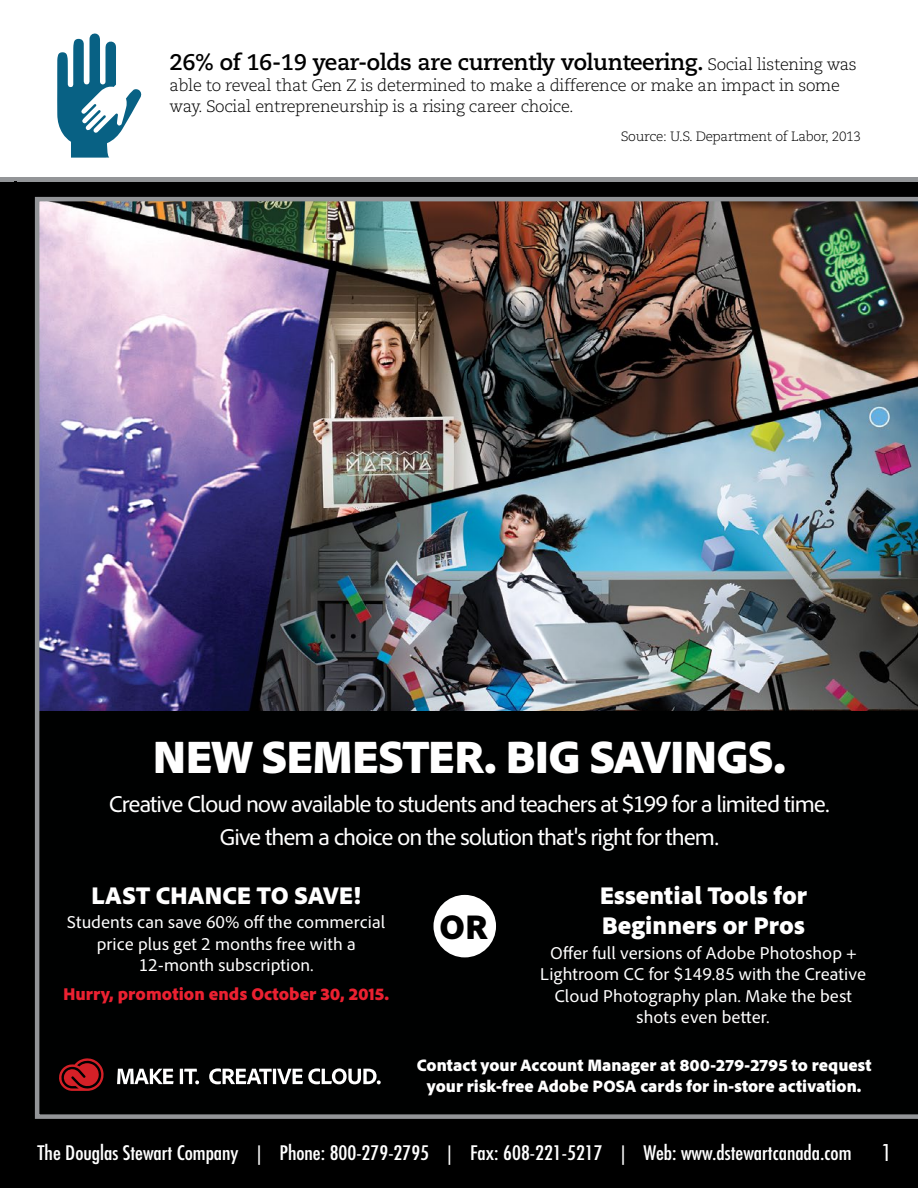
<style>
.page{position:relative;width:918px;height:1188px;background:#fff}
.page>*{position:absolute;margin:0;border:0;box-sizing:border-box;transform-origin:0 0}
.t1{font:900 48px "Adobe Clean";letter-spacing:-.02em;color:#fff}
.t2{font:900 36.15px "Adobe Clean";color:#000}
.t3{font:900 25.5px/30.6px "Adobe Clean";color:#fff}
.t4{font:24px/32.7px "Adobe Clean";letter-spacing:-.045em;color:#fff;text-align:center}
.t5{font:700 22.5px "Caecilia";letter-spacing:-.02em;color:#000}
.t6{font:22.5px "Futura";color:#fff}
.t7{font:condensed 19.5px "Futura";color:#fff;scale:1.11 1}
.t8{font:18px/21.6px "Adobe Clean";color:#fff;text-align:center}
.t9{font:900 18px "Adobe Clean";color:#eb2131}
.t10{font:900 17.55px/21px "Adobe Clean";color:#fff;text-align:center}
.t11{font:300 16.5px/21px "Caecilia";letter-spacing:-.02em;color:#000}
.t12{font:300 13.5px "Caecilia";letter-spacing:-.02em;color:#000}
.s1{font-weight:300;font-size:16.5px}
</style>
<div class="page">
<div style="left:0;top:181px;width:918px;height:1007px;background:#000"></div>
<hr style="left:0;top:177px;width:918px;height:4px;background:#939598">
<img style="left:35px;top:197px;width:883px;height:922px">
<div style="left:434px;top:895px;width:62px;height:62px;background:#fff;border-radius:50%"></div>
<svg style="left:117px;top:1068px;width:264px;height:16px"></svg>
<svg style="left:59px;top:1058px;width:45px;height:33px"></svg>
<svg style="left:57px;top:33px;width:85px;height:125px"></svg>
<p class="t5" style="left:170px;top:48px;width:689px">26% of 16-19 year-olds are currently volunteering. <span class="s1">Social listening was</span></p>
<p class="t11" style="left:170px;top:75px;width:672px">able to reveal that Gen Z is determined to make a difference or make an impact in some way. Social entrepreneurship is a rising career choice.</p>
<p class="t12" style="left:621px;top:129px;width:242px">Source: U.S. Department of Labor, 2013</p>
<h1 class="t1" style="left:153px;top:724px;width:635px">NEW SEMESTER. BIG SAVINGS.</h1>
<h3 class="t4" style="left:109px;top:787px;width:723px">Creative Cloud now available to students and teachers at $199 for a limited time.<br>Give them a choice on the solution that's right for them.</h3>
<h3 class="t3" style="left:91px;top:879px;width:271px">LAST CHANCE TO SAVE!</h3>
<p class="t8" style="left:67px;top:911px;width:320px">Students can save 60% off the commercial price plus get 2 months free with a<br>12-month subscription.</p>
<p class="t9" style="left:63px;top:982px;width:327px">Hurry, promotion ends October 30, 2015.</p>
<h3 class="t3" style="left:600px;top:879px;width:209px">Essential Tools for<br>Beginners or Pros</h3>
<p class="t8" style="left:540px;top:942px;width:327px">Offer full versions of Adobe Photoshop + Lightroom CC for $149.85 with the Creative Cloud Photography plan. Make the best shots even better.</p>
<h2 class="t2" style="left:440px;top:903px;width:49px">OR</h2>
<p class="t10" style="left:417px;top:1054px;width:456px">Contact your Account Manager at 800-279-2795 to request your risk-free Adobe POSA cards for in-store activation.</p>
<p class="t7" style="left:38px;top:1141px;width:735px">The Douglas Stewart Company | Phone: 800-279-2795 | Fax: 608-221-5217 | Web: www.dstewartcanada.com</p>
<p class="t6" style="left:879px;top:1137px;width:15px">1</p>
</div>
